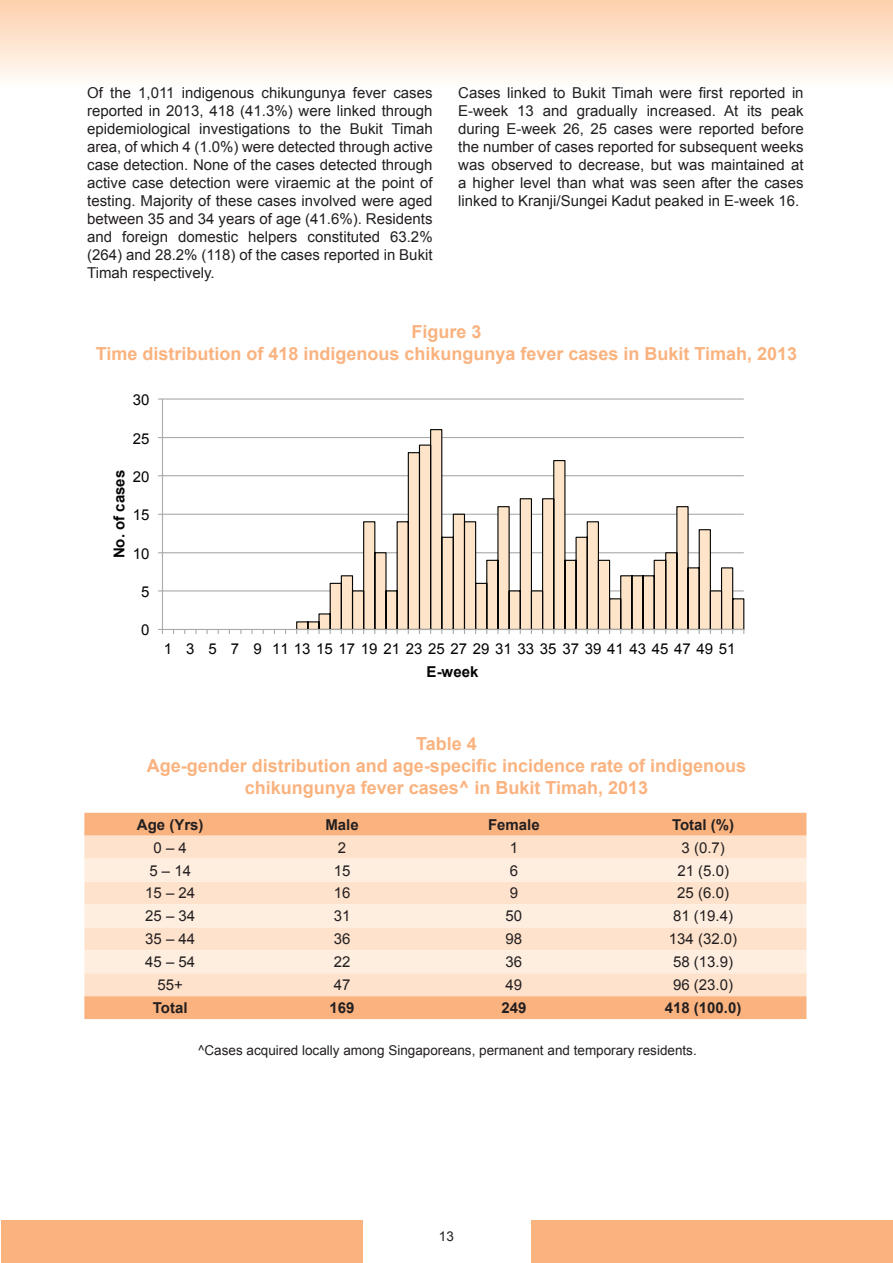
<style>
.page{position:relative;width:893px;height:1263px;background:#fff}
.page>*{position:absolute;margin:0;border:0;box-sizing:border-box;transform-origin:0 0}
.t1{font:700 18px/21.6px "Arial";color:#fab37f;text-align:center}
.t2{font:15px/18px "Arial";color:#231f20;text-align:justify}
.t3{font:15px "Arial";color:#040503}
.t4{font:700 15px "Arial";color:#231f20}
.t5{font:700 15px "Arial";color:#040503}
.t6{font:13.5px "Arial";color:#231f20}
</style>
<div class="page">
<div style="left:1px;top:1220px;width:362px;height:43px;background:#fab37f"></div>
<div style="left:0;top:0;width:893px;height:87px;background:linear-gradient(to bottom,#fdcfab,#fefdfa)"></div>
<div style="left:531px;top:1220px;width:362px;height:43px;background:#fab37f"></div>
<hr style="left:162px;top:398px;width:582px;height:2px;background:#a9aaaa">
<hr style="left:162px;top:437px;width:582px;height:1px;background:#a9aaaa">
<hr style="left:162px;top:475px;width:582px;height:1px;background:#a9aaaa">
<hr style="left:162px;top:514px;width:582px;height:1px;background:#a9aaaa">
<hr style="left:162px;top:552px;width:582px;height:1px;background:#a9aaaa">
<hr style="left:162px;top:590px;width:582px;height:1px;background:#a9aaaa">
<svg style="left:296px;top:429px;width:449px;height:202px"></svg>
<hr style="left:162px;top:399px;width:1px;height:230px;background:#a9aaaa">
<hr style="left:162px;top:629px;width:582px;height:1px;background:#a9aaaa">
<svg style="left:158px;top:629px;width:5px;height:5px"></svg>
<div style="left:84px;top:813px;width:722px;height:206px;background:#fab37f"></div>
<div style="left:84px;top:836px;width:722px;height:160px;background:#fee2cc"></div>
<svg style="left:84px;top:858px;width:722px;height:115px;fill:#feeee0"></svg>
<p class="t2" style="left:87px;top:84px;width:347px">Of the 1,011 indigenous chikungunya fever cases reported in 2013, 418 (41.3%) were linked through epidemiological investigations to the Bukit Timah area, of which 4 (1.0%) were detected through active case detection. None of the cases detected through active case detection were viraemic at the point of testing. Majority of these cases involved were aged between 35 and 34 years of age (41.6%). Residents and foreign domestic helpers constituted 63.2% (264) and 28.2% (118) of the cases reported in Bukit Timah respectively.</p>
<p class="t2" style="left:458px;top:84px;width:347px">Cases linked to Bukit Timah were first reported in E-week 13 and gradually increased. At its peak during E-week 26, 25 cases were reported before the number of cases reported for subsequent weeks was observed to decrease, but was maintained at a higher level than what was seen after the cases linked to Kranji/Sungei Kadut peaked in E-week 16.</p>
<p class="t1" style="left:96px;top:322px;width:703px">Figure 3<br>Time distribution of 418 indigenous chikungunya fever cases in Bukit Timah, 2013</p>
<p class="t3" style="left:133px;top:390px;width:18px">30</p>
<p class="t3" style="left:133px;top:428px;width:18px">25</p>
<p class="t5" style="left:109px;top:558px;width:90px;rotate:-90deg">No. of cases</p>
<p class="t3" style="left:133px;top:467px;width:18px">20</p>
<p class="t3" style="left:133px;top:505px;width:18px">15</p>
<p class="t3" style="left:133px;top:544px;width:18px">10</p>
<p class="t3" style="left:141px;top:582px;width:10px">5</p>
<p class="t3" style="left:141px;top:620px;width:10px">0</p>
<p class="t3" style="left:164px;top:638px;width:573px">1 3 5 7 9 11 13 15 17 19 21 23 25 27 29 31 33 35 37 39 41 43 45 47 49 51</p>
<p class="t5" style="left:427px;top:661px;width:53px">E-week</p>
<p class="t1" style="left:147px;top:734px;width:601px">Table 4<br>Age-gender distribution and age-specific incidence rate of indigenous chikungunya fever cases^ in Bukit Timah, 2013</p>
<p class="t4" style="left:137px;top:814px;width:68px">Age (Yrs)</p>
<p class="t4" style="left:325px;top:814px;width:35px">Male</p>
<p class="t4" style="left:488px;top:814px;width:53px">Female</p>
<p class="t4" style="left:672px;top:814px;width:64px">Total (%)</p>
<p class="t2" style="left:154px;top:838px;width:35px">0 – 4</p>
<p class="t2" style="left:338px;top:838px;width:10px">2</p>
<p class="t2" style="left:510px;top:838px;width:10px">1</p>
<p class="t2" style="left:681px;top:838px;width:45px">3 (0.7)</p>
<p class="t2" style="left:149px;top:861px;width:43px">5 – 14</p>
<p class="t2" style="left:334px;top:861px;width:18px">15</p>
<p class="t2" style="left:510px;top:861px;width:10px">6</p>
<p class="t2" style="left:677px;top:861px;width:53px">21 (5.0)</p>
<p class="t2" style="left:145px;top:884px;width:52px">15 – 24</p>
<p class="t2" style="left:334px;top:884px;width:18px">16</p>
<p class="t2" style="left:510px;top:884px;width:10px">9</p>
<p class="t2" style="left:677px;top:884px;width:53px">25 (6.0)</p>
<p class="t2" style="left:145px;top:907px;width:52px">25 – 34</p>
<p class="t2" style="left:334px;top:907px;width:18px">31</p>
<p class="t2" style="left:506px;top:907px;width:18px">50</p>
<p class="t2" style="left:673px;top:907px;width:62px">81 (19.4)</p>
<p class="t2" style="left:145px;top:930px;width:52px">35 – 44</p>
<p class="t2" style="left:334px;top:930px;width:18px">36</p>
<p class="t2" style="left:506px;top:930px;width:18px">98</p>
<p class="t2" style="left:669px;top:930px;width:70px">134 (32.0)</p>
<p class="t2" style="left:145px;top:953px;width:52px">45 – 54</p>
<p class="t2" style="left:334px;top:953px;width:18px">22</p>
<p class="t2" style="left:506px;top:953px;width:18px">36</p>
<p class="t2" style="left:673px;top:953px;width:62px">58 (13.9)</p>
<p class="t2" style="left:157px;top:976px;width:27px">55+</p>
<p class="t2" style="left:334px;top:976px;width:18px">47</p>
<p class="t2" style="left:505px;top:976px;width:18px">49</p>
<p class="t2" style="left:673px;top:976px;width:62px">96 (23.0)</p>
<p class="t4" style="left:153px;top:998px;width:36px">Total</p>
<p class="t4" style="left:329px;top:998px;width:27px">169</p>
<p class="t4" style="left:501px;top:998px;width:27px">249</p>
<p class="t4" style="left:665px;top:998px;width:78px">418 (100.0)</p>
<p class="t6" style="left:198px;top:1042px;width:500px">^Cases acquired locally among Singaporeans, permanent and temporary residents.</p>
<p class="t6" style="left:439px;top:1228px;width:17px">13</p>
</div>
